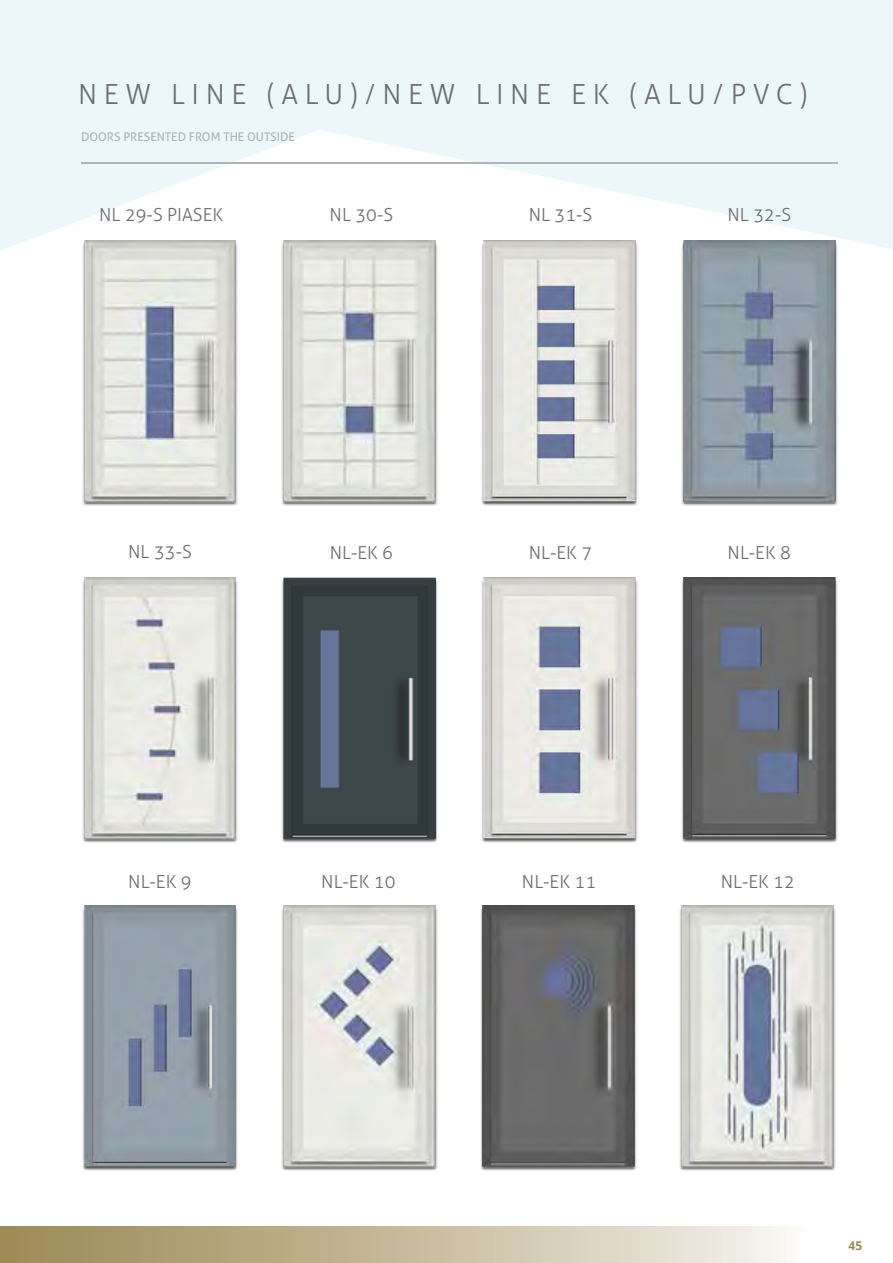
<style>
.page{position:relative;width:893px;height:1263px;background:#fff}
.page>*{position:absolute;margin:0;border:0;box-sizing:border-box;transform-origin:0 0}
.t1{font:300 27.75px "Aller";letter-spacing:.24em;color:#6d6e71}
.t2{font:300 18px "Aller";color:#6d6e71}
.t3{font:12px "Aller";color:#b1b4b6}
.t4{font:700 12px "Open Sans";color:#9d8955}
</style>
<div class="page">
<svg style="left:0;top:0;width:893px;height:251px;fill:#ebf7f8"></svg>
<div style="left:0;top:1227px;width:811px;height:36px;background:linear-gradient(to right,#9a864f,#f7f5f1)"></div>
<img style="left:81px;top:241px;width:158px;height:265px">
<img style="left:281px;top:241px;width:158px;height:265px">
<img style="left:481px;top:241px;width:157px;height:265px">
<img style="left:680px;top:241px;width:158px;height:265px">
<img style="left:82px;top:578px;width:156px;height:265px">
<img style="left:281px;top:578px;width:157px;height:265px">
<img style="left:481px;top:578px;width:157px;height:265px">
<img style="left:681px;top:578px;width:157px;height:265px">
<hr style="left:81px;top:162px;width:757px;height:1px;background:#b1b4b6">
<img style="left:82px;top:906px;width:156px;height:265px">
<img style="left:281px;top:906px;width:157px;height:265px">
<img style="left:480px;top:906px;width:157px;height:265px">
<img style="left:679px;top:906px;width:157px;height:265px">
<h1 class="t1" style="left:78px;top:78px;width:731px">NEW LINE (ALU)/NEW LINE EK (ALU/PVC)</h1>
<p class="t3" style="left:81px;top:130px;width:215px">DOORS PRESENTED FROM THE OUTSIDE</p>
<p class="t2" style="left:99px;top:204px;width:125px">NL 29-S PIASEK</p>
<p class="t2" style="left:330px;top:204px;width:65px">NL 30-S</p>
<p class="t2" style="left:529px;top:204px;width:65px">NL 31-S</p>
<p class="t2" style="left:727px;top:204px;width:65px">NL 32-S</p>
<p class="t2" style="left:128px;top:541px;width:65px">NL 33-S</p>
<p class="t2" style="left:330px;top:542px;width:65px">NL-EK 6</p>
<p class="t2" style="left:529px;top:542px;width:65px">NL-EK 7</p>
<p class="t2" style="left:728px;top:542px;width:65px">NL-EK 8</p>
<p class="t2" style="left:128px;top:870px;width:65px">NL-EK 9</p>
<p class="t2" style="left:321px;top:870px;width:76px">NL-EK 10</p>
<p class="t2" style="left:522px;top:870px;width:76px">NL-EK 11</p>
<p class="t2" style="left:721px;top:870px;width:76px">NL-EK 12</p>
<p class="t4" style="left:848px;top:1237px;width:15px">45</p>
</div>
